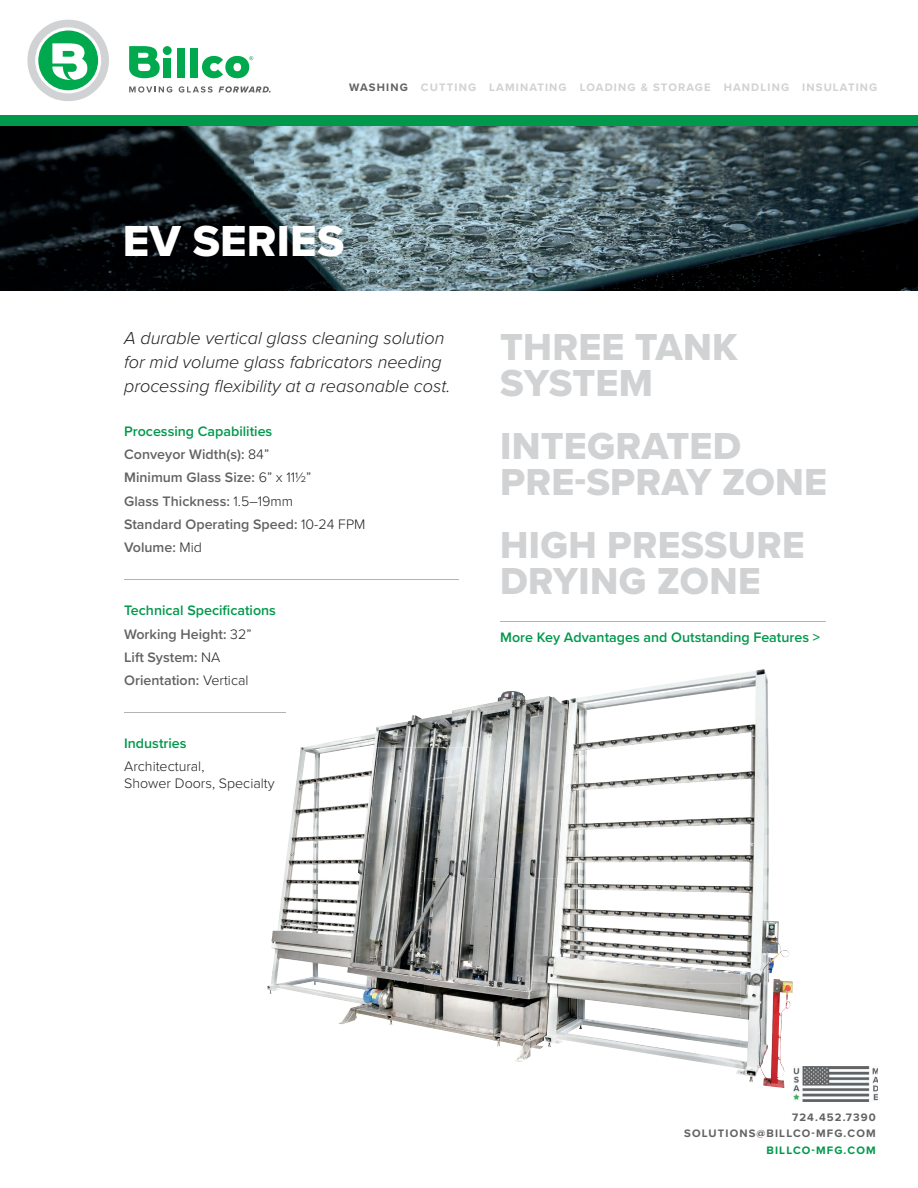
<style>
.page{position:relative;width:918px;height:1188px;background:#fff}
.page>*{position:absolute;margin:0;border:0;box-sizing:border-box;transform-origin:0 0}
.t1{font:45px "Proxima Nova Extrabld";letter-spacing:.005em;color:#fff}
.t2{font:39px/36px "Proxima Nova Extrabld";letter-spacing:.005em;color:#d1d2d4}
.t3{font:italic 300 18px/24px "Proxima Nova";color:#231f20}
.t4{font:600 14.25px/23.2px "Proxima Nova";color:#636366}
.t5{font:600 14.25px "Proxima Nova";color:#00994c}
.t6{font:300 14.25px/16.5px "Proxima Nova";color:#231f20}
.t7{font:700 11.25px "Proxima Nova";letter-spacing:.1em;color:#d1d2d4}
.t8{font:700 11.25px/16.5px "Proxima Nova";letter-spacing:.1em;color:#636366;text-align:right}
.t9{font:700 11.25px "Proxima Nova";letter-spacing:.1em;color:#00994c}
.s1{color:#636366}
.s2{color:#00994c}
.s3{font-weight:300;color:#231f20}
</style>
<div class="page">
<svg style="left:129px;top:46px;width:31px;height:32px"></svg>
<svg style="left:27px;top:19px;width:82px;height:82px"></svg>
<svg style="left:129px;top:86px;width:43px;height:7px"></svg>
<svg style="left:179px;top:86px;width:34px;height:7px"></svg>
<svg style="left:219px;top:86px;width:52px;height:7px"></svg>
<div style="left:190px;top:49px;width:8px;height:29px;background:#00a94d"></div>
<svg style="left:202px;top:56px;width:51px;height:22px"></svg>
<div style="left:177px;top:49px;width:7px;height:29px;background:#00a94d"></div>
<div style="left:163px;top:46px;width:9px;height:9px;background:#00a94d;border-radius:50%"></div>
<div style="left:163px;top:59px;width:8px;height:19px;background:#00a94d"></div>
<img style="left:794px;top:1067px;width:84px;height:34px">
<img style="left:0;top:126px;width:918px;height:165px">
<div style="left:0;top:116px;width:918px;height:10px;background:#00994c"></div>
<hr style="left:124px;top:579px;width:335px;height:1px;background:#b2b3b7">
<hr style="left:124px;top:712px;width:335px;height:1px;background:#b2b3b7">
<div style="left:286px;top:685px;width:186px;height:62px;background:#fff"></div>
<hr style="left:500px;top:621px;width:326px;height:1px;background:#b2b3b7">
<img style="left:425px;top:691px;width:105px;height:371px">
<img style="left:530px;top:689px;width:105px;height:368px">
<img style="left:635px;top:673px;width:105px;height:189px">
<img style="left:740px;top:669px;width:29px;height:209px">
<img style="left:290px;top:747px;width:82px;height:79px">
<img style="left:372px;top:747px;width:53px;height:280px">
<img style="left:273px;top:826px;width:99px;height:105px">
<img style="left:635px;top:885px;width:105px;height:189px">
<img style="left:740px;top:878px;width:53px;height:210px">
<img style="left:267px;top:931px;width:105px;height:93px">
<img style="left:307px;top:707px;width:165px;height:40px">
<p class="t7" style="left:349px;top:79px;width:530px"><span class="s1">WASHING</span> CUTTING LAMINATING LOADING &amp; STORAGE HANDLING INSULATING</p>
<h1 class="t1" style="left:123px;top:207px;width:223px">EV SERIES</h1>
<p class="t3" style="left:124px;top:325px;width:328px">A durable vertical glass cleaning solution for mid volume glass fabricators needing processing flexibility at a reasonable cost.</p>
<p class="t4" style="left:124px;top:419px;width:243px"><span class="s2">Processing Capabilities<br></span>Conveyor Width(s): <span class="s3">84”<br></span>Minimum Glass Size: <span class="s3">6” x 11½”<br></span>Glass Thickness: <span class="s3">1.5–19mm<br></span>Standard Operating Speed: <span class="s3">10-24 FPM<br></span>Volume: <span class="s3">Mid</span></p>
<p class="t4" style="left:124px;top:598px;width:153px"><span class="s2">Technical Specifications<br></span>Working Height: <span class="s3">32”<br></span>Lift System: <span class="s3">NA<br></span>Orientation: <span class="s3">Vertical</span></p>
<p class="t5" style="left:124px;top:733px;width:64px">Industries</p>
<p class="t6" style="left:124px;top:758px;width:152px">Architectural,<br>Shower Doors, Specialty</p>
<h2 class="t2" style="left:500px;top:329px;width:239px">THREE TANK<br>SYSTEM</h2>
<h2 class="t2" style="left:500px;top:428px;width:329px">INTEGRATED<br>PRE-SPRAY ZONE</h2>
<h2 class="t2" style="left:500px;top:527px;width:306px">HIGH PRESSURE<br>DRYING ZONE</h2>
<p class="t5" style="left:500px;top:627px;width:321px">More Key Advantages and Outstanding Features &gt;</p>
<p class="t8" style="left:684px;top:1109px;width:193px">724.452.7390<br>SOLUTIONS@BILLCO-MFG.COM</p>
<p class="t9" style="left:767px;top:1142px;width:111px">BILLCO-MFG.COM</p>
</div>
